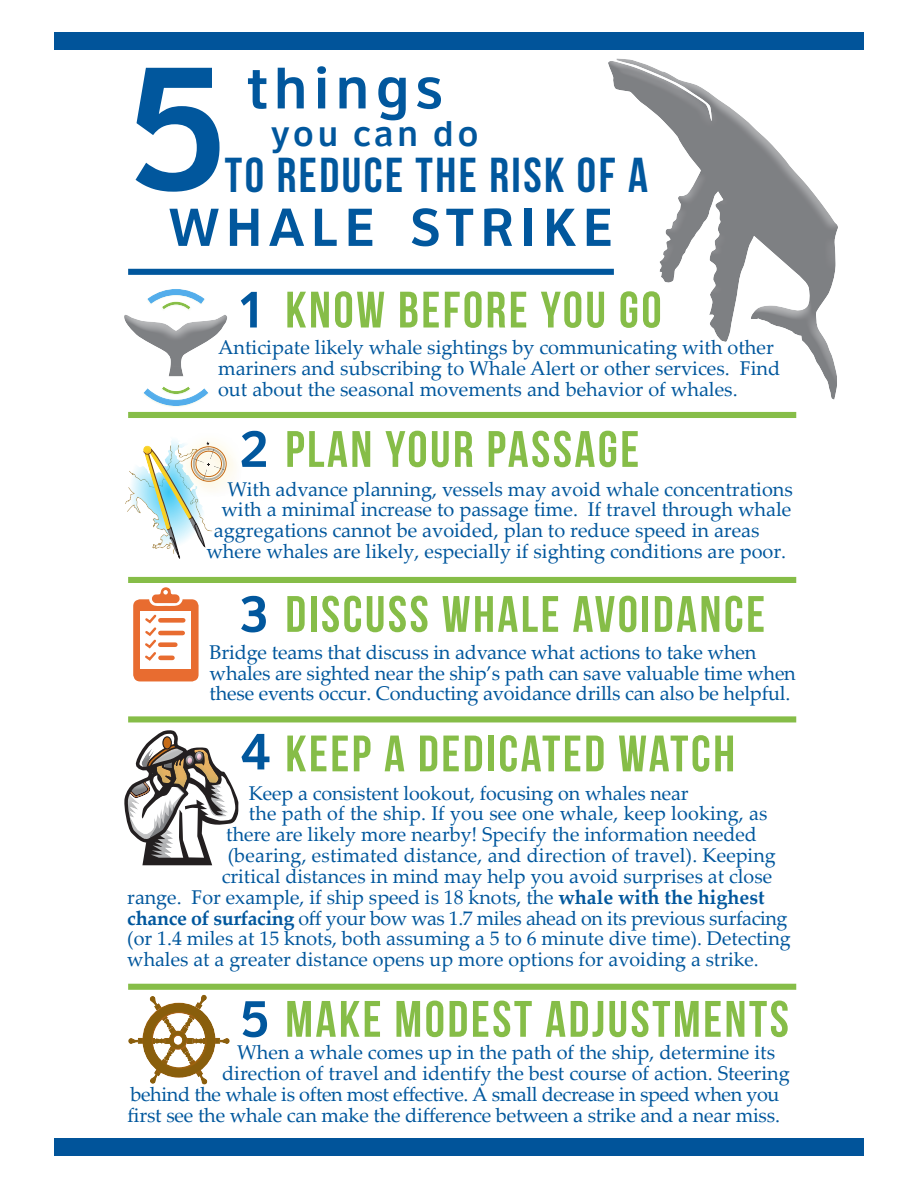
<style>
.page{position:relative;width:918px;height:1188px;background:#fff}
.page>*{position:absolute;margin:0;border:0;box-sizing:border-box;transform-origin:0 0}
.t1{font:176.25px "Clearview Hwy Five W";color:#01579d}
.t2{font:54.3px "Clearview Hwy Five W";color:#01579d}
.t3{font:53.85px "Clearview Hwy Five W";color:#01579d}
.t4{font:51.15px "Bebas Neue";letter-spacing:.05em;color:#86bd48}
.t5{font:49.05px "Bebas Neue";letter-spacing:.05em;color:#01579d}
.t6{font:33.3px "Clearview Hwy Five W";color:#01579d}
.t7{font:19.95px/20.9px "Palatino Linotype";color:#01579d}
.t8{font:19.95px "Palatino Linotype";letter-spacing:-.02em;color:#01579d}
.s1{font-family:"Clearview Hwy Five W";font-size:51.45px;color:#01579d}
.s2{font-weight:700}
.s3{font-size:19.65px}
</style>
<div class="page">
<div style="left:54px;top:32px;width:810px;height:18px;background:#01549a"></div>
<div style="left:128px;top:269px;width:486px;height:6px;background:#01579d"></div>
<div style="left:128px;top:412px;width:668px;height:6px;background:#86bd48"></div>
<div style="left:128px;top:577px;width:668px;height:6px;background:#86bd48"></div>
<div style="left:128px;top:716px;width:668px;height:6px;background:#86bd48"></div>
<svg style="left:143px;top:388px;width:65px;height:19px"></svg>
<div style="left:160px;top:384px;width:32px;height:9px;background:#b6d98f;opacity:.67"></div>
<svg style="left:147px;top:289px;width:58px;height:87px"></svg>
<div style="left:123px;top:313px;width:107px;height:61px;background:#fff;opacity:.67"></div>
<div style="left:133px;top:599px;width:66px;height:82px;background:#e86c30;border-radius:7px"></div>
<svg style="left:149px;top:587px;width:34px;height:19px"></svg>
<div style="left:140px;top:611px;width:51px;height:58px;background:#fff"></div>
<div style="left:160px;top:618px;width:23px;height:5px;background:#e86c30"></div>
<hr style="left:160px;top:631px;width:23px;height:4px;background:#e86c30">
<div style="left:160px;top:642px;width:15px;height:5px;background:#e86c30"></div>
<svg style="left:145px;top:614px;width:14px;height:47px"></svg>
<hr style="left:160px;top:656px;width:12px;height:4px;background:#e86c30">
<svg style="left:564px;top:58px;width:274px;height:329px"></svg>
<div style="left:128px;top:984px;width:668px;height:6px;background:#86bd48"></div>
<svg style="left:128px;top:994px;width:102px;height:91px"></svg>
<svg style="left:141px;top:1001px;width:72px;height:68px"></svg>
<div style="left:145px;top:1011px;width:73px;height:68px;background:#e86c30;opacity:.94"></div>
<svg style="left:168px;top:1029px;width:20px;height:5px"></svg>
<div style="left:168px;top:1034px;width:22px;height:17px;background:#e86c30;opacity:.94"></div>
<svg style="left:124px;top:730px;width:115px;height:135px"></svg>
<div style="left:177px;top:433px;width:65px;height:64px;background:linear-gradient(to bottom,#fefdfa,#fdfcf8)"></div>
<div style="left:191px;top:446px;width:36px;height:36px;border:1px solid #c66b16;border-radius:50%"></div>
<svg style="left:125px;top:433px;width:100px;height:126px"></svg>
<div style="left:54px;top:1138px;width:810px;height:18px;background:#01549a"></div>
<p class="t2" style="left:245px;top:56px;width:203px">things</p>
<p class="t1" style="left:117px;top:19px;width:123px">5</p>
<p class="t6" style="left:270px;top:113px;width:212px">you can do</p>
<p class="t5" style="left:225px;top:148px;width:425px">TO REDUCE THE RISK OF A</p>
<p class="t3" style="left:166px;top:194px;width:451px">WHALE STRIKE</p>
<p class="t4" style="left:237px;top:282px;width:426px"><span class="s1">1</span> KNOW BEFORE YOU GO</p>
<p class="t7" style="left:218px;top:336px;width:564px">Anticipate likely whale sightings by communicating with other mariners and subscribing to Whale Alert or other services. Find out about the seasonal movements and behavior of whales.</p>
<p class="t4" style="left:237px;top:421px;width:403px"><span class="s1">2</span> PLAN YOUR PASSAGE</p>
<p class="t7" style="left:227px;top:478px;width:567px">With advance planning, vessels may avoid whale concentrations</p>
<p class="t7" style="left:221px;top:498px;width:572px">with a minimal increase to passage time. If travel through whale</p>
<p class="t7" style="left:214px;top:519px;width:547px">aggregations cannot be avoided, plan to reduce speed in areas</p>
<p class="t7" style="left:206px;top:540px;width:581px">where whales are likely, especially if sighting conditions are poor.</p>
<p class="t4" style="left:237px;top:586px;width:529px"><span class="s1">3</span> DISCUSS WHALE AVOIDANCE</p>
<p class="t7" style="left:210px;top:641px;width:588px">Bridge teams that discuss in advance what actions to take when whales are sighted near the ship’s path can save valuable time when these events occur. Conducting avoidance drills can also be helpful.</p>
<p class="t4" style="left:237px;top:726px;width:499px"><span class="s1">4</span> KEEP A DEDICATED WATCH</p>
<p class="t7" style="left:249px;top:782px;width:441px">Keep a consistent lookout, focusing on whales near</p>
<p class="t7" style="left:249px;top:803px;width:520px">the path of the ship. If you see one whale, keep looking, as</p>
<p class="t7" style="left:226px;top:823px;width:532px">there are likely more nearby! Specify the information needed</p>
<p class="t7" style="left:228px;top:844px;width:550px">(bearing, estimated distance, and direction of travel). Keeping</p>
<p class="t7" style="left:222px;top:865px;width:552px">critical distances in mind may help you avoid surprises at close</p>
<p class="t7" style="left:127px;top:886px;width:639px">range. For example, if ship speed is 18 knots, the <span class="s2">whale with the highest</span></p>
<p class="t8" style="left:127px;top:904px;width:662px"><span class="s2">chance of surfacing</span> off your bow was 1.7 miles ahead on its previous surfacing</p>
<p class="t7" style="left:127px;top:927px;width:665px">(or 1.4 miles at 15 knots, both assuming a 5 to 6 minute dive time). Detecting</p>
<p class="t7" style="left:127px;top:948px;width:633px">whales at a greater distance opens up more options for avoiding <span class="s3">a strike.</span></p>
<p class="t4" style="left:237px;top:991px;width:553px"><span class="s1">5</span> MAKE MODEST ADJUSTMENTS</p>
<p class="t7" style="left:237px;top:1041px;width:540px">When a whale comes up in the path of the ship, determine its</p>
<p class="t7" style="left:222px;top:1062px;width:569px">direction of travel and identify the best course of action. Steering</p>
<p class="t8" style="left:131px;top:1080px;width:651px">behind the whale is often most effective. A small decrease in speed when you</p>
<p class="t7" style="left:128px;top:1104px;width:654px">first see the whale can make the difference between a strike and a near miss.</p>
</div>
